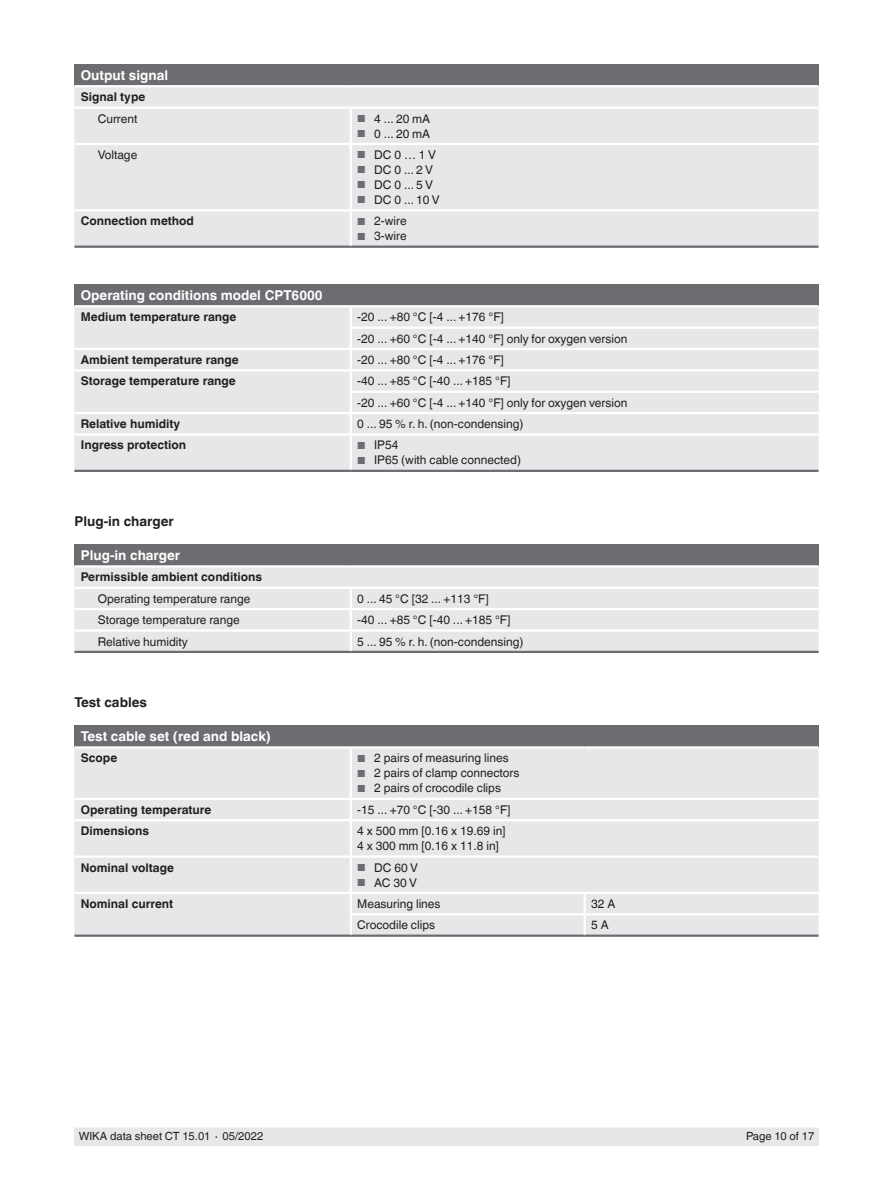
<style>
.page{position:relative;width:893px;height:1188px;background:#fff}
.page>*{position:absolute;margin:0;border:0;box-sizing:border-box;transform-origin:0 0}
.t1{font:700 13.5px "Helvetica World";color:#fff}
.t2{font:700 13.5px "Helvetica World";color:#231f20}
.t3{font:12px/21.3px "Helvetica World";color:#231f20}
.t4{font:700 12px "Helvetica World";color:#231f20}
.t5{font:11.25px "Helvetica World";color:#231f20}
.s1{font-size:10.2px;color:#6c6d70}
</style>
<div class="page">
<div style="left:74px;top:1128px;width:745px;height:17px;background:#e6e7e9"></div>
<div style="left:74px;top:64px;width:745px;height:22px;background:#6c6d70"></div>
<div style="left:74px;top:87px;width:745px;height:159px;background:#e6e7e9"></div>
<hr style="left:74px;top:246px;width:277px;height:2px;background:#6c6d70">
<hr style="left:351px;top:246px;width:468px;height:2px;background:#6c6d70">
<hr style="left:74px;top:106px;width:277px;height:3px;background:#fff">
<hr style="left:351px;top:106px;width:468px;height:3px;background:#fff">
<hr style="left:74px;top:143px;width:277px;height:2px;background:#fff">
<hr style="left:74px;top:209px;width:277px;height:2px;background:#fff">
<hr style="left:350px;top:109px;width:2px;height:34px;background:#fff">
<hr style="left:351px;top:143px;width:468px;height:2px;background:#fff">
<hr style="left:350px;top:145px;width:2px;height:64px;background:#fff">
<hr style="left:351px;top:209px;width:468px;height:2px;background:#fff">
<hr style="left:350px;top:211px;width:2px;height:35px;background:#fff">
<hr style="left:74px;top:85px;width:277px;height:2px;background:#fff">
<hr style="left:351px;top:85px;width:468px;height:2px;background:#fff">
<div style="left:74px;top:284px;width:745px;height:22px;background:#6c6d70"></div>
<div style="left:74px;top:307px;width:745px;height:163px;background:#e6e7e9"></div>
<hr style="left:74px;top:305px;width:277px;height:2px;background:#fff">
<hr style="left:351px;top:305px;width:468px;height:2px;background:#fff">
<hr style="left:351px;top:369px;width:468px;height:3px;background:#fff">
<hr style="left:350px;top:391px;width:469px;height:2px;background:#fff">
<hr style="left:351px;top:412px;width:468px;height:2px;background:#fff">
<hr style="left:350px;top:436px;width:2px;height:34px;background:#fff">
<hr style="left:350px;top:307px;width:2px;height:20px;background:#fff">
<hr style="left:350px;top:327px;width:469px;height:2px;background:#fff">
<hr style="left:74px;top:348px;width:277px;height:2px;background:#fff">
<hr style="left:351px;top:348px;width:468px;height:2px;background:#fff">
<hr style="left:74px;top:433px;width:277px;height:3px;background:#fff">
<hr style="left:351px;top:433px;width:468px;height:3px;background:#fff">
<hr style="left:74px;top:369px;width:277px;height:3px;background:#fff">
<svg style="left:350px;top:329px;width:2px;height:104px"></svg>
<hr style="left:74px;top:412px;width:277px;height:2px;background:#fff">
<hr style="left:74px;top:470px;width:277px;height:2px;background:#6c6d70">
<hr style="left:351px;top:470px;width:468px;height:2px;background:#6c6d70">
<div style="left:74px;top:544px;width:745px;height:22px;background:#6c6d70"></div>
<div style="left:74px;top:568px;width:745px;height:83px;background:#e6e7e9"></div>
<hr style="left:74px;top:565px;width:277px;height:3px;background:#fff">
<hr style="left:351px;top:565px;width:468px;height:3px;background:#fff">
<hr style="left:74px;top:587px;width:277px;height:2px;background:#fff">
<hr style="left:351px;top:587px;width:468px;height:2px;background:#fff">
<hr style="left:74px;top:608px;width:277px;height:2px;background:#fff">
<hr style="left:351px;top:608px;width:468px;height:2px;background:#fff">
<hr style="left:74px;top:651px;width:277px;height:2px;background:#6c6d70">
<hr style="left:351px;top:651px;width:468px;height:2px;background:#6c6d70">
<hr style="left:74px;top:629px;width:277px;height:3px;background:#fff">
<hr style="left:351px;top:629px;width:468px;height:3px;background:#fff">
<svg style="left:350px;top:589px;width:2px;height:62px"></svg>
<div style="left:74px;top:725px;width:745px;height:22px;background:#6c6d70"></div>
<div style="left:74px;top:749px;width:745px;height:186px;background:#e6e7e9"></div>
<hr style="left:74px;top:746px;width:277px;height:3px;background:#fff">
<hr style="left:351px;top:746px;width:234px;height:3px;background:#fff">
<hr style="left:585px;top:746px;width:234px;height:3px;background:#fff">
<hr style="left:74px;top:798px;width:277px;height:2px;background:#fff">
<hr style="left:351px;top:798px;width:234px;height:2px;background:#fff">
<svg style="left:350px;top:800px;width:2px;height:19px"></svg>
<hr style="left:585px;top:798px;width:234px;height:2px;background:#fff">
<hr style="left:74px;top:855px;width:277px;height:3px;background:#fff">
<hr style="left:351px;top:855px;width:234px;height:3px;background:#fff">
<hr style="left:585px;top:855px;width:234px;height:3px;background:#fff">
<hr style="left:74px;top:819px;width:277px;height:2px;background:#fff">
<hr style="left:74px;top:935px;width:277px;height:2px;background:#6c6d70">
<hr style="left:351px;top:935px;width:234px;height:2px;background:#6c6d70">
<hr style="left:585px;top:935px;width:234px;height:2px;background:#6c6d70">
<hr style="left:350px;top:749px;width:2px;height:49px;background:#fff">
<hr style="left:351px;top:819px;width:234px;height:2px;background:#fff">
<hr style="left:350px;top:821px;width:2px;height:34px;background:#fff">
<hr style="left:585px;top:819px;width:234px;height:2px;background:#fff">
<hr style="left:351px;top:892px;width:234px;height:2px;background:#fff">
<svg style="left:350px;top:894px;width:2px;height:19px"></svg>
<hr style="left:585px;top:892px;width:234px;height:2px;background:#fff">
<svg style="left:584px;top:894px;width:2px;height:19px"></svg>
<hr style="left:350px;top:913px;width:235px;height:2px;background:#fff">
<hr style="left:350px;top:915px;width:2px;height:20px;background:#fff">
<hr style="left:585px;top:913px;width:234px;height:2px;background:#fff">
<hr style="left:584px;top:915px;width:2px;height:20px;background:#fff">
<hr style="left:350px;top:858px;width:2px;height:34px;background:#fff">
<hr style="left:74px;top:892px;width:277px;height:2px;background:#fff">
<p class="t1" style="left:81px;top:67px;width:89px">Output signal</p>
<p class="t4" style="left:81px;top:90px;width:66px">Signal type</p>
<p class="t3" style="left:98px;top:108px;width:41px">Current</p>
<p class="t3" style="left:357px;top:108px;width:75px"><span class="s1">■</span> 4 ... 20 mA</p>
<p class="t3" style="left:357px;top:123px;width:75px"><span class="s1">■</span> 0 ... 20 mA</p>
<p class="t3" style="left:98px;top:144px;width:41px">Voltage</p>
<p class="t3" style="left:357px;top:144px;width:80px"><span class="s1">■</span> DC 0 … 1 V</p>
<p class="t3" style="left:357px;top:159px;width:77px"><span class="s1">■</span> DC 0 ... 2 V</p>
<p class="t3" style="left:357px;top:174px;width:77px"><span class="s1">■</span> DC 0 ... 5 V</p>
<p class="t3" style="left:357px;top:189px;width:84px"><span class="s1">■</span> DC 0 ... 10 V</p>
<p class="t4" style="left:81px;top:214px;width:115px">Connection method</p>
<p class="t3" style="left:357px;top:211px;width:51px"><span class="s1">■</span> 2-wire</p>
<p class="t3" style="left:357px;top:226px;width:51px"><span class="s1">■</span> 3-wire</p>
<p class="t1" style="left:81px;top:287px;width:243px">Operating conditions model CPT6000</p>
<p class="t4" style="left:81px;top:310px;width:157px">Medium temperature range</p>
<p class="t3" style="left:357px;top:306px;width:272px">-20 ... +80 °C [-4 ... +176 °F]<br>-20 ... +60 °C [-4 ... +140 °F] only for oxygen version</p>
<p class="t4" style="left:81px;top:353px;width:160px">Ambient temperature range</p>
<p class="t3" style="left:357px;top:349px;width:148px">-20 ... +80 °C [-4 ... +176 °F]</p>
<p class="t4" style="left:81px;top:374px;width:156px">Storage temperature range</p>
<p class="t3" style="left:357px;top:371px;width:272px">-40 ... +85 °C [-40 ... +185 °F]<br>-20 ... +60 °C [-4 ... +140 °F] only for oxygen version</p>
<p class="t4" style="left:81px;top:417px;width:101px">Relative humidity</p>
<p class="t3" style="left:357px;top:413px;width:168px">0 ... 95 % r. h. (non-condensing)</p>
<p class="t4" style="left:81px;top:438px;width:107px">Ingress protection</p>
<p class="t3" style="left:357px;top:435px;width:43px"><span class="s1">■</span> IP54</p>
<p class="t3" style="left:357px;top:450px;width:165px"><span class="s1">■</span> IP65 (with cable connected)</p>
<p class="t2" style="left:74px;top:513px;width:101px">Plug-in charger</p>
<p class="t1" style="left:81px;top:547px;width:101px">Plug-in charger</p>
<p class="t4" style="left:81px;top:570px;width:183px">Permissible ambient conditions</p>
<p class="t3" style="left:98px;top:588px;width:154px">Operating temperature range</p>
<p class="t3" style="left:357px;top:588px;width:133px">0 ... 45 °C [32 ... +113 °F]</p>
<p class="t3" style="left:98px;top:609px;width:144px">Storage temperature range</p>
<p class="t3" style="left:357px;top:609px;width:155px">-40 ... +85 °C [-40 ... +185 °F]</p>
<p class="t3" style="left:98px;top:631px;width:92px">Relative humidity</p>
<p class="t3" style="left:357px;top:631px;width:168px">5 ... 95 % r. h. (non-condensing)</p>
<p class="t2" style="left:74px;top:694px;width:74px">Test cables</p>
<p class="t1" style="left:81px;top:729px;width:192px">Test cable set (red and black)</p>
<p class="t4" style="left:81px;top:751px;width:38px">Scope</p>
<p class="t3" style="left:357px;top:748px;width:153px"><span class="s1">■</span> 2 pairs of measuring lines</p>
<p class="t3" style="left:357px;top:763px;width:164px"><span class="s1">■</span> 2 pairs of clamp connectors</p>
<p class="t3" style="left:357px;top:778px;width:145px"><span class="s1">■</span> 2 pairs of crocodile clips</p>
<p class="t4" style="left:81px;top:803px;width:132px">Operating temperature</p>
<p class="t3" style="left:357px;top:799px;width:155px">-15 ... +70 °C [-30 ... +158 °F]</p>
<p class="t4" style="left:81px;top:824px;width:70px">Dimensions</p>
<p class="t3" style="left:357px;top:824px;width:150px;line-height:15px">4 x 500 mm [0.16 x 19.69 in]<br>4 x 300 mm [0.16 x 11.8 in]</p>
<p class="t4" style="left:81px;top:860px;width:95px">Nominal voltage</p>
<p class="t3" style="left:357px;top:857px;width:62px"><span class="s1">■</span> DC 60 V</p>
<p class="t3" style="left:357px;top:872px;width:61px"><span class="s1">■</span> AC 30 V</p>
<p class="t4" style="left:81px;top:897px;width:94px">Nominal current</p>
<p class="t3" style="left:357px;top:893px;width:85px">Measuring lines</p>
<p class="t3" style="left:591px;top:893px;width:26px">32 A</p>
<p class="t3" style="left:357px;top:915px;width:79px">Crocodile clips</p>
<p class="t3" style="left:591px;top:915px;width:19px">5 A</p>
<p class="t5" style="left:79px;top:1130px;width:186px">WIKA data sheet CT 15.01 ∙ 05/2022</p>
<p class="t5" style="left:746px;top:1130px;width:70px">Page 10 of 17</p>
</div>
